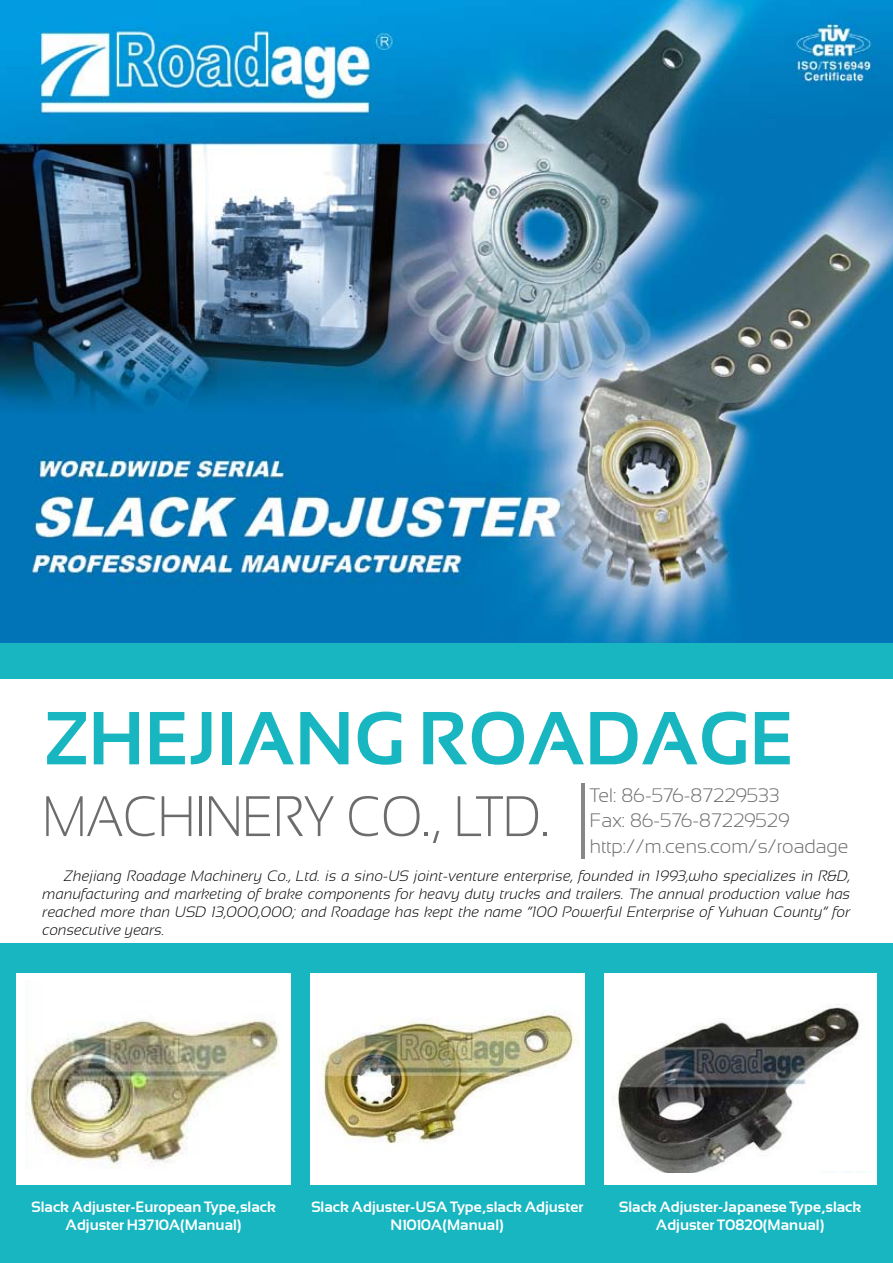
<style>
.page{position:relative;width:893px;height:1263px;background:#fff}
.page>*{position:absolute;margin:0;border:0;box-sizing:border-box;transform-origin:0 0}
.t1{font:700 75px "Sansation";color:#17b6c0}
.t2{font:300 57px "Sansation";color:#6d6c6c;scale:.9 1}
.t3{font:300 19.5px/25.5px "Sansation";color:#6d6c6c}
.t4{font:italic 300 15px/18px "Sansation";color:#000;text-align:justify}
.t5{font:700 15px/17.2px "Sansation";color:#fff;text-align:center}
</style>
<div class="page">
<img style="left:0;top:0;width:893px;height:643px">
<div style="left:0;top:643px;width:893px;height:620px;background:#17b6c0"></div>
<div style="left:0;top:679px;width:893px;height:264px;background:#fff"></div>
<div style="left:17px;top:973px;width:274px;height:212px;background:#fff"></div>
<div style="left:310px;top:973px;width:274px;height:212px;background:#fff"></div>
<div style="left:604px;top:973px;width:272px;height:212px;background:#fff"></div>
<hr style="left:581px;top:783px;width:4px;height:76px;background:#86888a">
<img style="left:26px;top:1019px;width:254px;height:149px">
<img style="left:322px;top:1011px;width:257px;height:133px">
<img style="left:616px;top:1004px;width:255px;height:169px">
<h1 class="t1" style="left:43px;top:697px;width:754px">ZHEJIANG ROADAGE</h1>
<h2 class="t2" style="left:43px;top:785px;width:564px">MACHINERY CO., LTD.</h2>
<h3 class="t3" style="left:590px;top:782px;width:260px">Tel: 86-576-87229533<br>Fax: 86-576-87229529 http://m.cens.com/s/roadage</h3>
<p class="t4" style="left:43px;top:866px;width:809px;text-indent:21px">Zhejiang Roadage Machinery Co., Ltd. is a sino-US joint-venture enterprise, founded in 1993,who specializes in R&amp;D, manufacturing and marketing of brake components for heavy duty trucks and trailers. The annual production value has reached more than USD 13,000,000; and Roadage has kept the name “100 Powerful Enterprise of Yuhuan County” for consecutive years.</p>
<p class="t5" style="left:31px;top:1198px;width:246px">Slack Adjuster-European Type,slack<br>Adjuster H3710A(Manual)</p>
<p class="t5" style="left:311px;top:1198px;width:274px">Slack Adjuster-USA Type,slack Adjuster<br>N1010A(Manual)</p>
<p class="t5" style="left:619px;top:1198px;width:244px">Slack Adjuster-Japanese Type,slack<br>Adjuster T0820(Manual)</p>
</div>
